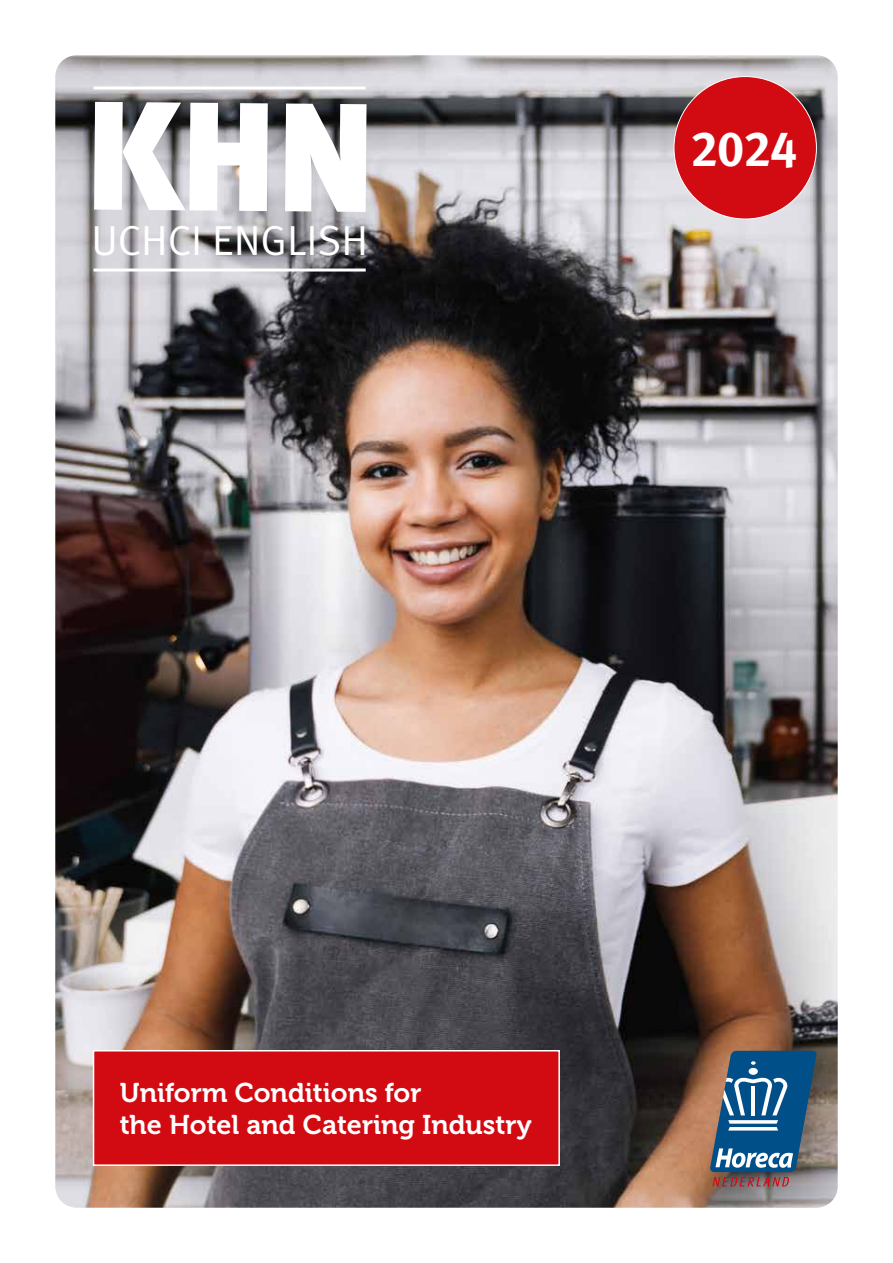
<style>
.page{position:relative;width:893px;height:1263px;background:#fff}
.page>*{position:absolute;margin:0;border:0;box-sizing:border-box;transform-origin:0 0}
.t1{font:900 154.5px "Meta Plus";color:#fff}
.t2{font:49.5px "Meta Plus Bold Caps";color:#fff}
.t3{font:42px "Meta Plus Normal";letter-spacing:.005em;color:#fff}
.t4{font:27px/32.4px "Museo 700";color:#fff}
</style>
<div class="page">
<img style="left:55px;top:55px;width:783px;height:1153px">
<svg style="left:710px;top:1051px;width:106px;height:135px;background:#4a6f8d"></svg>
<div style="left:674px;top:77px;width:142px;height:142px;background:#d20a11;border-radius:50%"></div>
<div style="left:94px;top:1051px;width:465px;height:114px;background:#d20a11"></div>
<div style="left:93px;top:1050px;width:467px;height:116px;border:2px solid #fff"></div>
<hr style="left:94px;top:87px;width:272px;height:3px;background:#fff">
<hr style="left:94px;top:269px;width:272px;height:3px;background:#fff">
<h1 class="t1" style="left:82px;top:66px;width:299px">KHN</h1>
<h3 class="t3" style="left:91px;top:216px;width:278px">UCHCI ENGLISH</h3>
<h2 class="t2" style="left:691px;top:121px;width:107px">2024</h2>
<p class="t4" style="left:120px;top:1077px;width:414px">Uniform Conditions for<br>the Hotel and Catering Industry</p>
</div>
